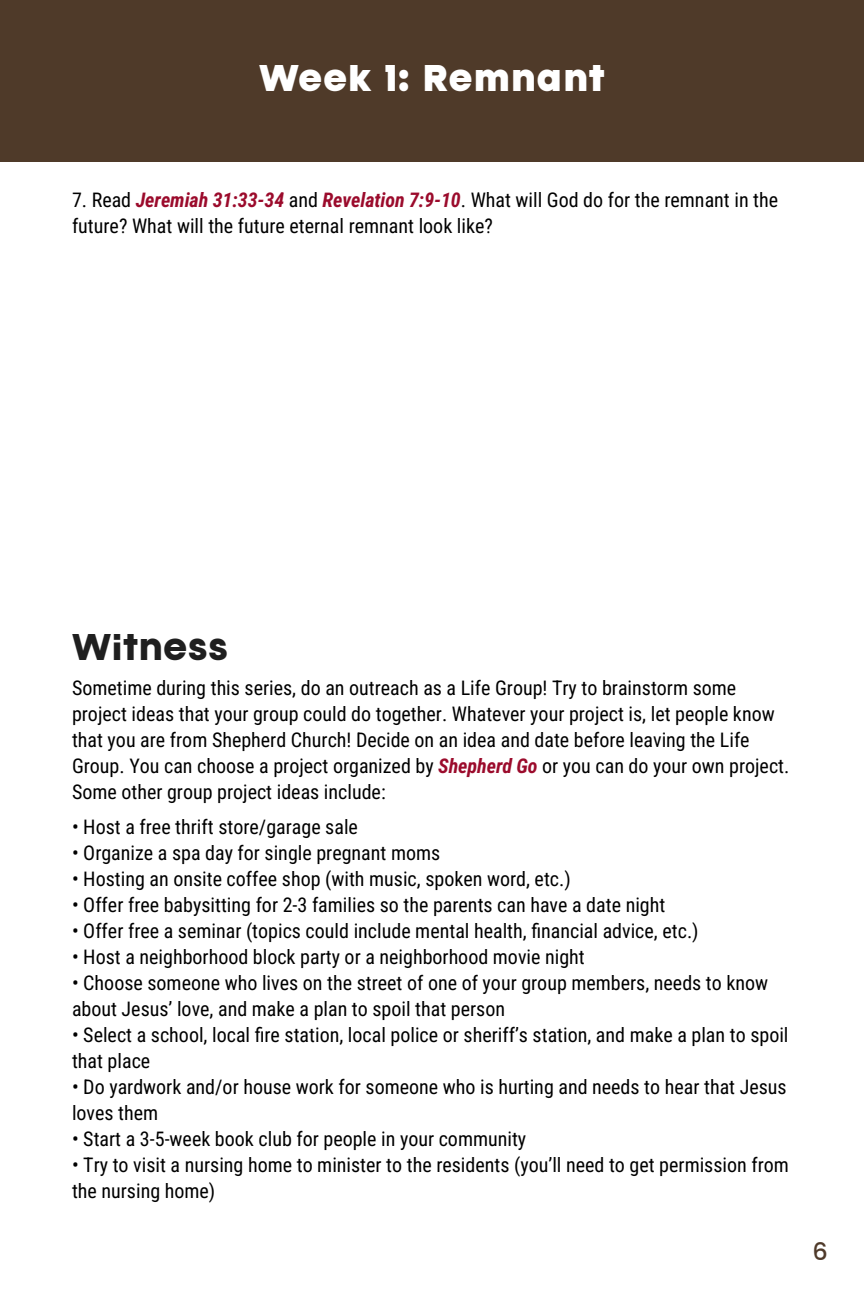
<style>
.page{position:relative;width:864px;height:1296px;background:#fff}
.page>*{position:absolute;margin:0;border:0;box-sizing:border-box;transform-origin:0 0}
.t1{font:800 32px "Franie";letter-spacing:.02em;color:#fff}
.t2{font:700 32px "Franie";letter-spacing:.01em;color:#1f1f1f}
.t3{font:500 24px "Poppins";color:#4f3a2a}
.t4{font:20px/26px "Roboto Condensed";color:#000}
.s1{font-style:italic;color:#9b0b2c}
</style>
<div class="page">
<div style="left:0;top:0;width:864px;height:162px;background:#4f3a29"></div>
<h1 class="t1" style="left:259px;top:53px;width:347px">Week 1: Remnant</h1>
<p class="t4" style="left:72px;top:186px;width:708px">7. Read <span class="s1">Jeremiah 31:33-34</span> and <span class="s1">Revelation 7:9-10</span>. What will God do for the remnant in the future? What will the future eternal remnant look like?</p>
<h1 class="t2" style="left:72px;top:623px;width:158px">Witness</h1>
<p class="t4" style="left:72px;top:674px;width:719px">Sometime during this series, do an outreach as a Life Group! Try to brainstorm some project ideas that your group could do together. Whatever your project is, let people know that you are from Shepherd Church! Decide on an idea and date before leaving the Life Group. You can choose a project organized by <span class="s1">Shepherd Go</span> or you can do your own project.<br>Some other group project ideas include:</p>
<p class="t4" style="left:72px;top:813px;width:287px">• Host a free thrift store/garage sale</p>
<p class="t4" style="left:72px;top:839px;width:370px">• Organize a spa day for single pregnant moms</p>
<p class="t4" style="left:72px;top:865px;width:500px">• Hosting an onsite coffee shop (with music, spoken word, etc.)</p>
<p class="t4" style="left:72px;top:891px;width:595px">• Offer free babysitting for 2-3 families so the parents can have a date night</p>
<p class="t4" style="left:72px;top:917px;width:628px">• Offer free a seminar (topics could include mental health, financial advice, etc.)</p>
<p class="t4" style="left:72px;top:943px;width:514px">• Host a neighborhood block party or a neighborhood movie night</p>
<p class="t4" style="left:72px;top:969px;width:698px">• Choose someone who lives on the street of one of your group members, needs to know about Jesus’ love, and make a plan to spoil that person</p>
<p class="t4" style="left:72px;top:1021px;width:718px">• Select a school, local fire station, local police or sheriff’s station, and make a plan to spoil that place</p>
<p class="t4" style="left:72px;top:1073px;width:716px">• Do yardwork and/or house work for someone who is hurting and needs to hear that Jesus loves them</p>
<p class="t4" style="left:72px;top:1125px;width:456px">• Start a 3-5-week book club for people in your community</p>
<p class="t4" style="left:72px;top:1151px;width:718px">• Try to visit a nursing home to minister to the residents (you’ll need to get permission from the nursing home)</p>
<p class="t3" style="left:813px;top:1238px;width:17px">6</p>
</div>
